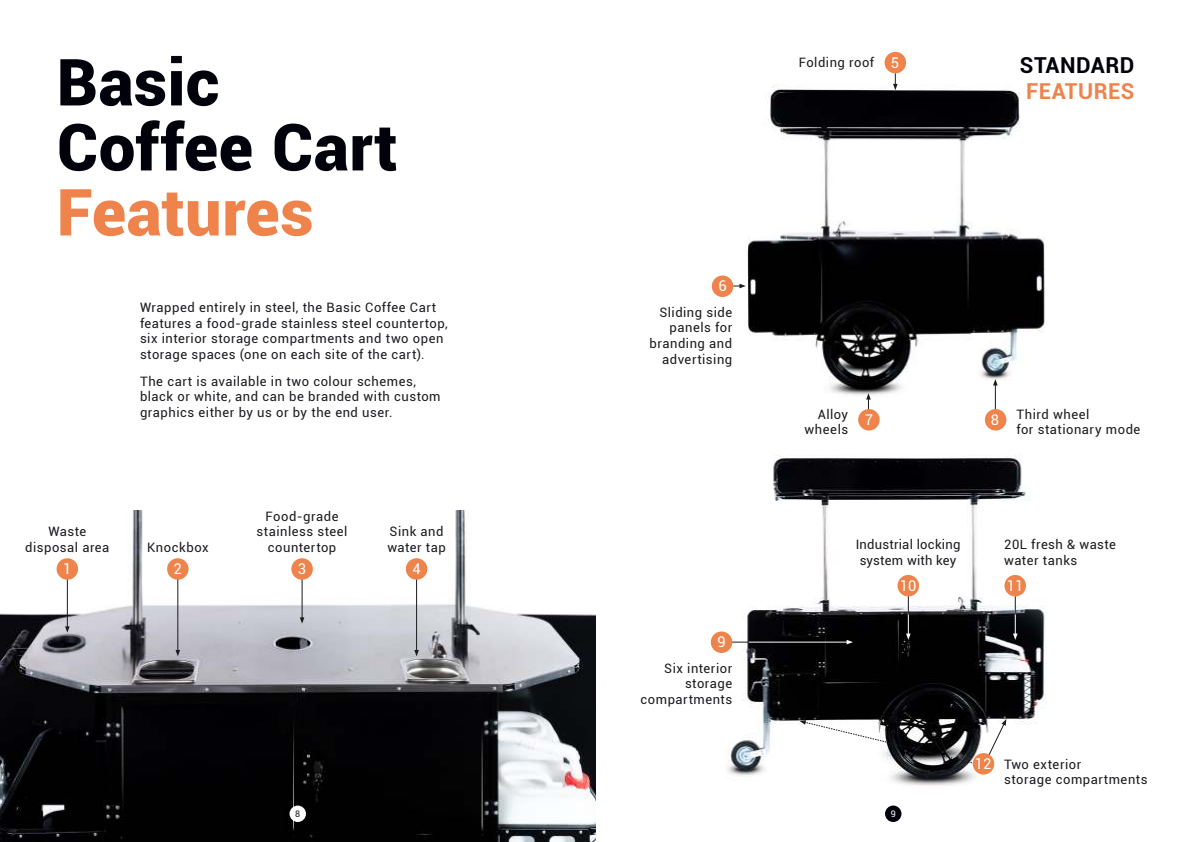
<style>
.page{position:relative;width:1191px;height:842px;background:#fff}
.page>*{position:absolute;margin:0;border:0;box-sizing:border-box;transform-origin:0 0}
.t1{font:900 65px/65px "Roboto";letter-spacing:.01em;color:#00010a}
.t2{font:900 65px "Roboto";color:#ee844c}
.t3{font:700 22px "Roboto";letter-spacing:.02em;color:#00010a}
.t4{font:700 22px "Roboto";letter-spacing:.02em;color:#ee844c}
.t5{font:14.8px "Roboto";color:#fff}
.t6{font:13px/15.6px "Roboto";letter-spacing:.04em;color:#1b1b1f}
.t7{font:13px/15.6px "Roboto";letter-spacing:.02em;color:#1b1b1f;text-align:center}
.t8{font:9px "Roboto";color:#1b1b1f}
.t9{font:9px "Roboto";color:#fff}
.s1{font-size:14.8px;color:#fff}
</style>
<div class="page">
<img style="left:710px;top:455px;width:337px;height:331px">
<img style="left:0;top:511px;width:595px;height:331px">
<hr style="left:67px;top:569px;width:1px;height:59px;background:#1b1b1f">
<svg style="left:65px;top:626px;width:5px;height:7px"></svg>
<hr style="left:302px;top:569px;width:1px;height:50px;background:#1b1b1f">
<svg style="left:300px;top:617px;width:4px;height:7px"></svg>
<hr style="left:416px;top:572px;width:1px;height:79px;background:#1b1b1f">
<svg style="left:414px;top:650px;width:5px;height:6px"></svg>
<hr style="left:178px;top:569px;width:1px;height:82px;background:#1b1b1f">
<svg style="left:175px;top:650px;width:5px;height:6px"></svg>
<div style="left:57px;top:558px;width:21px;height:22px;background:#ee844c;border-radius:50%"></div>
<div style="left:167px;top:558px;width:22px;height:22px;background:#ee844c;border-radius:50%"></div>
<div style="left:291px;top:558px;width:22px;height:22px;background:#ee844c;border-radius:50%"></div>
<div style="left:406px;top:558px;width:21px;height:22px;background:#ee844c;border-radius:50%"></div>
<svg style="left:799px;top:720px;width:178px;height:45px"></svg>
<img style="left:726px;top:83px;width:319px;height:315px">
<div style="left:884px;top:52px;width:22px;height:21px;background:#ee844c;border-radius:50%"></div>
<hr style="left:1015px;top:596px;width:1px;height:39px;background:#fff">
<svg style="left:1013px;top:633px;width:4px;height:7px"></svg>
<hr style="left:908px;top:596px;width:1px;height:39px;background:#fff">
<svg style="left:906px;top:633px;width:4px;height:7px"></svg>
<hr style="left:748px;top:642px;width:100px;height:1px;background:#fff">
<svg style="left:846px;top:640px;width:7px;height:4px"></svg>
<svg style="left:866px;top:393px;width:4px;height:16px"></svg>
<svg style="left:893px;top:73px;width:4px;height:17px"></svg>
<svg style="left:993px;top:379px;width:4px;height:30px"></svg>
<svg style="left:986px;top:719px;width:20px;height:40px"></svg>
<svg style="left:1015px;top:596px;width:1px;height:19px"></svg>
<svg style="left:908px;top:596px;width:1px;height:19px"></svg>
<hr style="left:713px;top:642px;width:35px;height:1px;background:#1b1b1f">
<div style="left:858px;top:409px;width:21px;height:21px;background:#ee844c;border-radius:50%"></div>
<div style="left:985px;top:409px;width:21px;height:21px;background:#ee844c;border-radius:50%"></div>
<div style="left:1004px;top:575px;width:22px;height:21px;background:#ee844c;border-radius:50%"></div>
<div style="left:897px;top:575px;width:22px;height:21px;background:#ee844c;border-radius:50%"></div>
<div style="left:711px;top:631px;width:21px;height:22px;background:#ee844c;border-radius:50%"></div>
<div style="left:972px;top:753px;width:22px;height:21px;background:#ee844c;border-radius:50%"></div>
<svg style="left:733px;top:284px;width:13px;height:4px"></svg>
<div style="left:712px;top:275px;width:21px;height:22px;background:#ee844c;border-radius:50%"></div>
<div style="left:885px;top:805px;width:16px;height:17px;background:#00010a;border-radius:50%"></div>
<div style="left:289px;top:805px;width:17px;height:17px;background:#fff;border-radius:50%"></div>
<h1 class="t1" style="left:57px;top:55px;width:342px">Basic<br>Coffee Cart</h1>
<h1 class="t2" style="left:57px;top:185px;width:258px">Features</h1>
<p class="t6" style="left:140px;top:301px;width:309px">Wrapped entirely in steel, the Basic Coffee Cart features a food-grade stainless steel countertop, six interior storage compartments and two open storage spaces (one on each site of the cart).</p>
<p class="t6" style="left:140px;top:374px;width:302px">The cart is available in two colour schemes, black or white, and can be branded with custom graphics either by us or by the end user.</p>
<p class="t6" style="left:25px;top:525px;width:86px;text-align:center">Waste disposal area</p>
<p class="t5" style="left:63px;top:562px;width:10px">1</p>
<p class="t6" style="left:147px;top:540px;width:63px">Knockbox</p>
<p class="t5" style="left:174px;top:562px;width:10px">2</p>
<p class="t6" style="left:257px;top:509px;width:92px;text-align:center">Food-grade stainless steel countertop</p>
<p class="t6" style="left:387px;top:525px;width:60px">Sink and water tap</p>
<p class="t5" style="left:298px;top:562px;width:10px">3</p>
<p class="t5" style="left:412px;top:562px;width:10px">4</p>
<p class="t6" style="left:799px;top:56px;width:102px">Folding roof <span class="s1">5</span></p>
<h2 class="t3" style="left:1019px;top:53px;width:116px">STANDARD</h2>
<h2 class="t4" style="left:1026px;top:79px;width:110px">FEATURES</h2>
<p class="t5" style="left:718px;top:280px;width:10px">6</p>
<p class="t6" style="left:649px;top:305px;width:84px;text-align:right">Sliding side panels for branding and advertising</p>
<p class="t5" style="left:717px;top:636px;width:10px">9</p>
<p class="t6" style="left:640px;top:661px;width:93px;text-align:right">Six interior storage compartments</p>
<p class="t6" style="left:804px;top:407px;width:45px;text-align:right">Alloy wheels</p>
<p class="t5" style="left:864px;top:413px;width:10px">7</p>
<p class="t5" style="left:991px;top:413px;width:10px">8</p>
<p class="t6" style="left:1016px;top:407px;width:125px">Third wheel<br>for stationary mode</p>
<p class="t7" style="left:855px;top:538px;width:106px">Industrial locking system with key</p>
<p class="t6" style="left:1004px;top:538px;width:113px">20L fresh &amp; waste water tanks</p>
<p class="t5" style="left:899px;top:579px;width:18px">10</p>
<p class="t5" style="left:1007px;top:579px;width:18px">11</p>
<p class="t5" style="left:975px;top:757px;width:18px">12</p>
<p class="t6" style="left:1004px;top:757px;width:145px">Two exterior<br>storage compartments</p>
<p class="t8" style="left:295px;top:810px;width:7px">8</p>
<p class="t9" style="left:890px;top:810px;width:7px">9</p>
</div>
